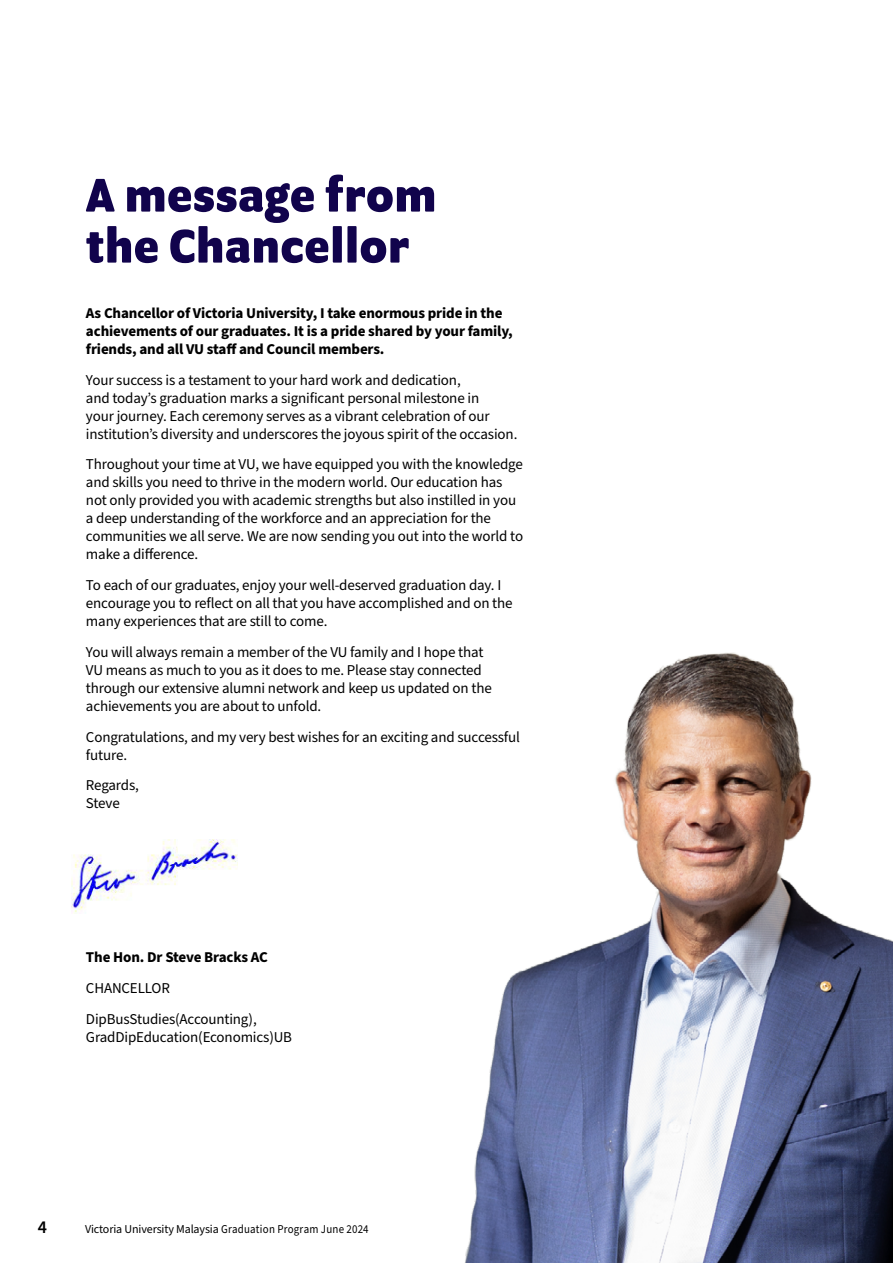
<style>
.page{position:relative;width:893px;height:1263px;background:#fff}
.page>*{position:absolute;margin:0;border:0;box-sizing:border-box;transform-origin:0 0}
.t1{font:700 51px/51px "Program OT";letter-spacing:.01em;color:#11034c}
.t2{font:600 18px "Source Sans Pro";color:#000}
.t3{font:15px/18px "Source Sans Pro";letter-spacing:-.01em;color:#000}
.t4{font:700 15px/18px "Source Sans Pro";letter-spacing:-.01em;color:#000}
.t5{font:12px "Source Sans Pro";letter-spacing:-.01em;color:#000}
</style>
<div class="page">
<img style="left:465px;top:652px;width:428px;height:611px">
<img style="left:72px;top:839px;width:166px;height:74px">
<h1 class="t1" style="left:86px;top:169px;width:352px">A message from the Chancellor</h1>
<p class="t4" style="left:86px;top:304px;width:428px">As Chancellor of Victoria University, I take enormous pride in the achievements of our graduates. It is a pride shared by your family, friends, and all VU staff and Council members.</p>
<p class="t3" style="left:86px;top:371px;width:433px">Your success is a testament to your hard work and dedication,<br>and today’s graduation marks a significant personal milestone in<br>your journey. Each ceremony serves as a vibrant celebration of our institution’s diversity and underscores the joyous spirit of the occasion.</p>
<p class="t3" style="left:86px;top:456px;width:439px">Throughout your time at VU, we have equipped you with the knowledge and skills you need to thrive in the modern world. Our education has not only provided you with academic strengths but also instilled in you a deep understanding of the workforce and an appreciation for the communities we all serve. We are now sending you out into the world to make a difference.</p>
<p class="t3" style="left:86px;top:576px;width:428px">To each of our graduates, enjoy your well-deserved graduation day. I encourage you to reflect on all that you have accomplished and on the many experiences that are still to come.</p>
<p class="t3" style="left:86px;top:643px;width:407px">You will always remain a member of the VU family and I hope that VU means as much to you as it does to me. Please stay connected through our extensive alumni network and keep us updated on the achievements you are about to unfold.</p>
<p class="t3" style="left:86px;top:728px;width:435px">Congratulations, and my very best wishes for an exciting and successful future.</p>
<p class="t3" style="left:86px;top:777px;width:54px">Regards,<br>Steve</p>
<p class="t4" style="left:86px;top:948px;width:183px">The Hon. Dr Steve Bracks AC</p>
<p class="t3" style="left:86px;top:973px;width:172px;line-height:30.8px">CHANCELLOR<br>DipBusStudies(Accounting),</p>
<p class="t3" style="left:86px;top:1028px;width:208px">GradDipEducation(Economics)UB</p>
<p class="t2" style="left:38px;top:1215px;width:11px">4</p>
<p class="t5" style="left:85px;top:1221px;width:285px">Victoria University Malaysia Graduation Program June 2024</p>
</div>
